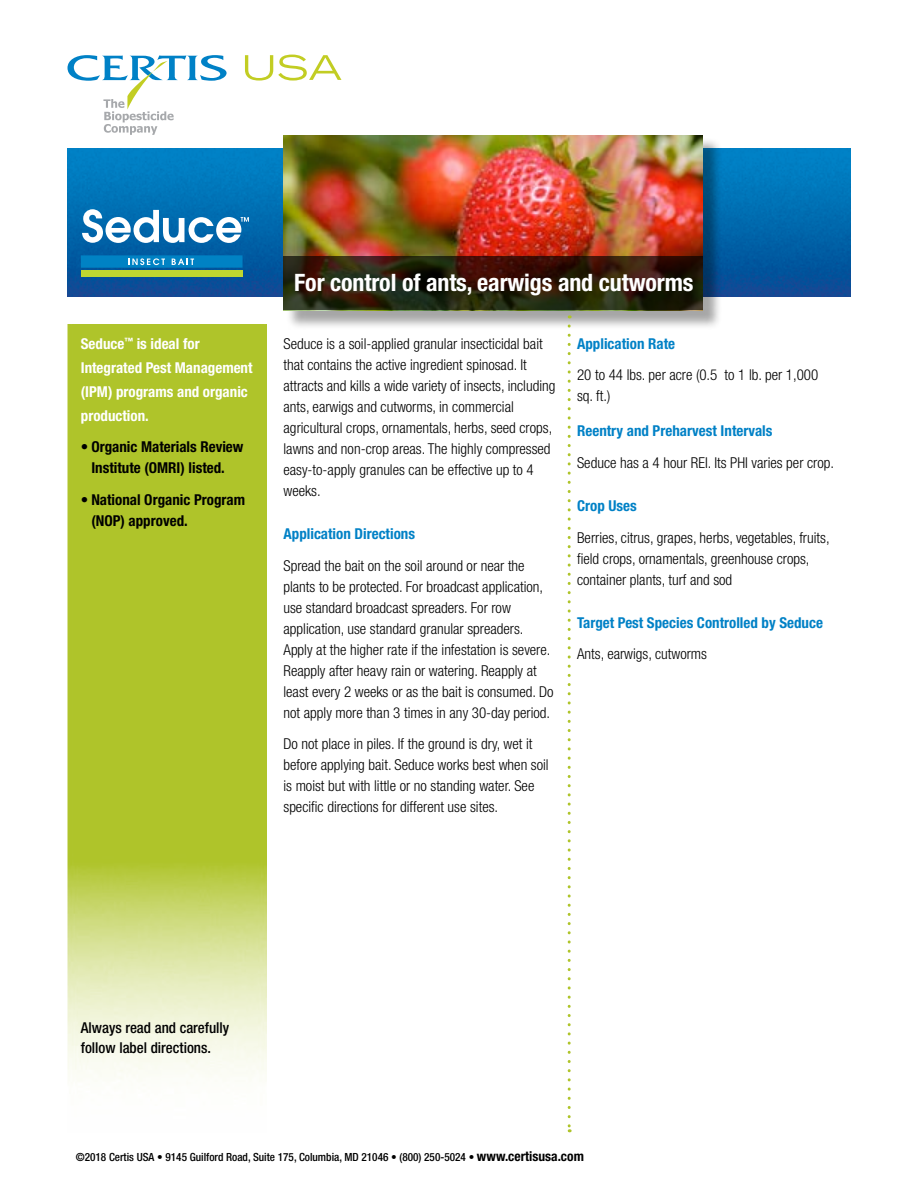
<style>
.page{position:relative;width:918px;height:1188px;background:#fff}
.page>*{position:absolute;margin:0;border:0;box-sizing:border-box;transform-origin:0 0}
.t1{font:700 condensed 24px "Helvetica Neue";letter-spacing:-.005em;color:#fff}
.t2{font:300 condensed 15px/21px "Helvetica Neue";color:#000}
.t3{font:700 condensed 15px "Helvetica Neue";color:#0081c6}
.t4{font:700 condensed 15px/21px "Helvetica Neue";color:#000;text-align:center}
.t5{font:700 condensed 15px/24px "Helvetica Neue";color:#fff}
.t6{font:500 condensed 15px/19.5px "Helvetica Neue";color:#000}
.t7{font:500 condensed 11.25px "Helvetica Neue";color:#000}
.s1{font-weight:700}
.s2{font-weight:700;font-size:13.5px}
</style>
<div class="page">
<img style="left:68px;top:148px;width:782px;height:149px">
<div style="left:286px;top:138px;width:435px;height:192px;background:#000;opacity:.35"></div>
<img style="left:284px;top:135px;width:419px;height:121px">
<svg style="left:568px;top:326px;width:3px;height:806px"></svg>
<svg style="left:68px;top:324px;width:199px;height:757px;background:#bcce4e"></svg>
<div style="left:81px;top:255px;width:162px;height:13px;background:#0082c4"></div>
<div style="left:81px;top:270px;width:162px;height:7px;background:#bfd730"></div>
<svg style="left:82px;top:209px;width:167px;height:34px"></svg>
<svg style="left:128px;top:258px;width:37px;height:7px"></svg>
<svg style="left:172px;top:259px;width:22px;height:6px"></svg>
<svg style="left:284px;top:256px;width:419px;height:54px;background:#2a1e0c"></svg>
<svg style="left:68px;top:55px;width:159px;height:80px"></svg>
<svg style="left:245px;top:55px;width:96px;height:26px"></svg>
<p class="t5" style="left:81px;top:331px;width:173px">Seduce<sup>™</sup> is ideal for<br>Integrated Pest Management (IPM) programs and organic production.</p>
<p class="t4" style="left:81px;top:436px;width:164px">• Organic Materials Review<br>Institute (OMRI) listed.</p>
<p class="t4" style="left:91px;top:489px;width:155px;text-align:left;text-indent:-10px">• National Organic Program (NOP) approved.</p>
<h1 class="t1" style="left:294px;top:268px;width:401px">For control of ants, earwigs and cutworms</h1>
<p class="t2" style="left:284px;top:333px;width:273px">Seduce is a soil-applied granular insecticidal bait that contains the active ingredient spinosad. It attracts and kills a wide variety of insects, including ants, earwigs and cutworms, in commercial agricultural crops, ornamentals, herbs, seed crops, lawns and non-crop areas. The highly compressed easy-to-apply granules can be effective up to 4 weeks.</p>
<p class="t3" style="left:284px;top:524px;width:133px">Application Directions</p>
<p class="t2" style="left:284px;top:555px;width:272px">Spread the bait on the soil around or near the plants to be protected. For broadcast application, use standard broadcast spreaders. For row application, use standard granular spreaders.<br>Apply at the higher rate if the infestation is severe.<br>Reapply after heavy rain or watering. Reapply at least every 2 weeks or as the bait is consumed. Do not apply more than 3 times in any 30-day period.</p>
<p class="t2" style="left:284px;top:733px;width:267px">Do not place in piles. If the ground is dry, wet it before applying bait. Seduce works best when soil is moist but with little or no standing water. See specific directions for different use sites.</p>
<p class="t3" style="left:577px;top:334px;width:99px">Application Rate</p>
<p class="t2" style="left:577px;top:364px;width:243px">20 to 44 lbs. per acre (0.5 to 1 lb. per 1,000 sq. ft.)</p>
<p class="t3" style="left:577px;top:422px;width:197px">Reentry and Preharvest Intervals</p>
<p class="t2" style="left:577px;top:452px;width:258px">Seduce has a 4 hour REI. Its PHI varies per crop.</p>
<p class="t3" style="left:577px;top:496px;width:61px">Crop Uses</p>
<p class="t2" style="left:577px;top:527px;width:254px">Berries, citrus, grapes, herbs, vegetables, fruits, field crops, ornamentals, greenhouse crops, container plants, turf and sod</p>
<p class="t3" style="left:577px;top:613px;width:247px">Target Pest Species Controlled by Seduce</p>
<p class="t2" style="left:577px;top:643px;width:131px">Ants, earwigs, cutworms</p>
<p class="t6" style="left:81px;top:1018px;width:150px">Always read and carefully follow label directions.</p>
<p class="t7" style="left:76px;top:1150px;width:510px">©2018 Certis USA • 9145 Guilford Road, Suite 175, Columbia, MD 21046 • (800) 250-5024 <span class="s1">•</span> <span class="s2">www.certisusa.com</span></p>
</div>
